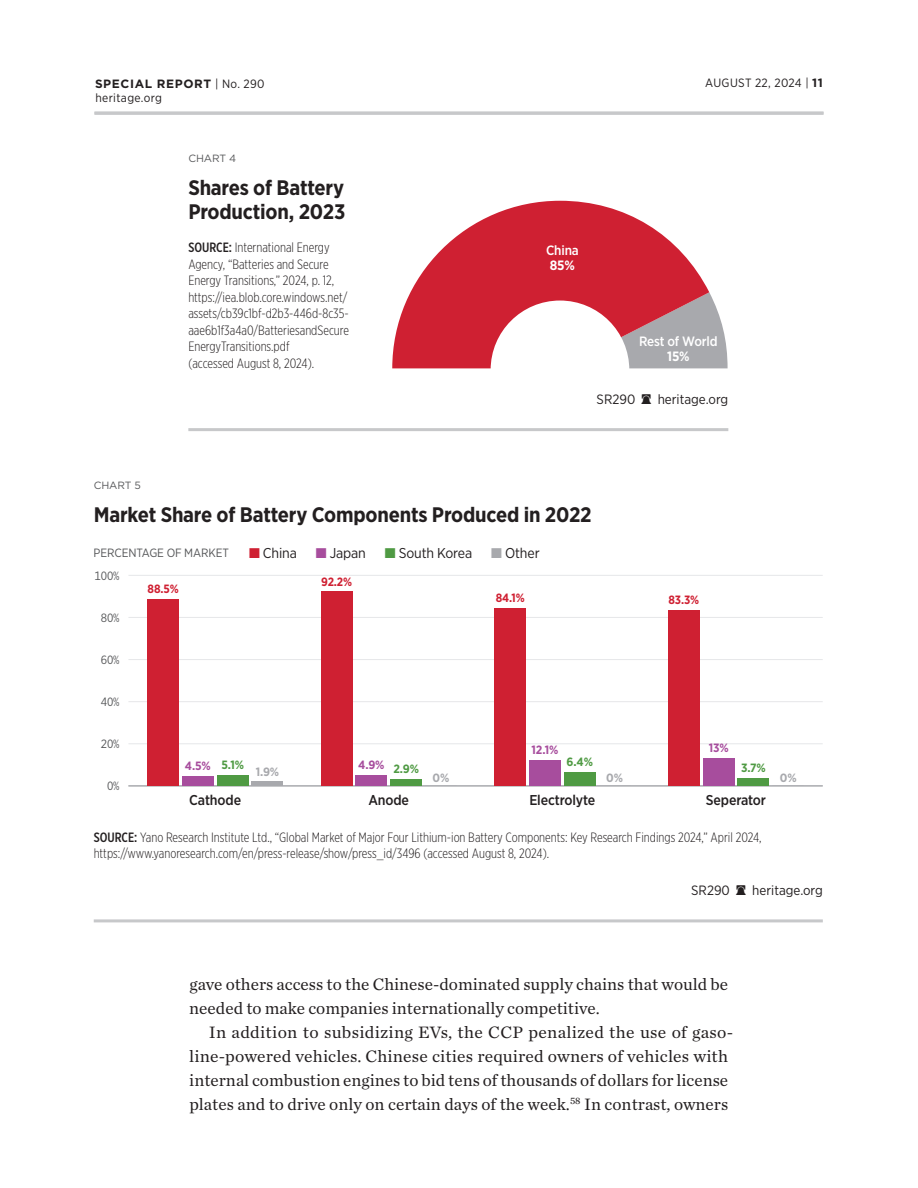
<style>
.page{position:relative;width:918px;height:1188px;background:#fff}
.page>*{position:absolute;margin:0;border:0;box-sizing:border-box;transform-origin:0 0}
.t1{font:700 21px/24px "Gotham Narrow";letter-spacing:-.01em;color:#231f20}
.Body_Text{font:17.25px/24px "Chronicle Text G1";color:#231f20}
.t2{font:500 14.25px "Gotham Narrow";letter-spacing:-.01em;color:#231f20}
.t3{font:14.25px "Gotham Narrow";letter-spacing:-.01em;color:#231f20}
.t4{font:300 13.5px/16.5px "Gotham X Narrow";color:#231f20}
.t5{font:13.5px "Gotham Narrow";color:#231f20}
.t6{font:500 13.5px/15px "Gotham Narrow";letter-spacing:-.01em;color:#fff;text-align:center}
.t7{font:12px "Gotham Narrow";letter-spacing:-.01em;color:#57585a}
.t8{font:12px "Gotham Narrow";letter-spacing:.03em;color:#231f20}
.t9{font:700 12px "Gotham Narrow";color:#a74d9d}
.t10{font:700 12px "Gotham";letter-spacing:.05em;color:#231f20}
.t11{font:700 12px "Gotham Narrow";color:#cf2032}
.t12{font:700 12px "Gotham Narrow";color:#a8a9ad}
.t13{font:700 12px "Gotham Narrow";color:#4f9a43}
.t14{font:10.5px "Gotham";letter-spacing:-.01em;color:#57585a}
.s1{font-family:"Gotham Narrow";font-weight:400}
.s2{font-family:"Gotham";font-weight:700}
.s3{font-weight:500}
.s4{font-weight:700}
.s5{font-family:"THF";font-size:9.75px}
.s6{color:#cf2032}
.s7{color:#a74d9d}
.s8{color:#4f9a43}
.s9{color:#a8a9ad}
</style>
<div class="page">
<hr style="left:94px;top:112px;width:730px;height:3px;background:#c7c8ca">
<svg style="left:709px;top:292px;width:19px;height:76px"></svg>
<svg style="left:392px;top:201px;width:317px;height:167px;fill:#cf2032"></svg>
<div style="left:491px;top:301px;width:138px;height:138px;background:#fff;border-radius:50%"></div>
<hr style="left:188px;top:428px;width:540px;height:3px;background:#c7c8ca">
<hr style="left:128px;top:786px;width:695px;height:1px;background:#a8a9ad">
<hr style="left:128px;top:743px;width:695px;height:1px;background:#e6e7e9">
<hr style="left:128px;top:701px;width:695px;height:1px;background:#e6e7e9">
<hr style="left:128px;top:659px;width:695px;height:1px;background:#e6e7e9">
<hr style="left:128px;top:617px;width:695px;height:1px;background:#e6e7e9">
<hr style="left:128px;top:575px;width:695px;height:1px;background:#e6e7e9">
<hr style="left:252px;top:782px;width:31px;height:4px;background:#a8a9ad">
<div style="left:217px;top:775px;width:31px;height:11px;background:#4f9a43"></div>
<div style="left:391px;top:780px;width:31px;height:6px;background:#4f9a43"></div>
<div style="left:564px;top:772px;width:31px;height:14px;background:#4f9a43"></div>
<div style="left:738px;top:778px;width:31px;height:8px;background:#4f9a43"></div>
<div style="left:182px;top:776px;width:31px;height:10px;background:#a74d9d"></div>
<div style="left:356px;top:776px;width:31px;height:10px;background:#a74d9d"></div>
<div style="left:529px;top:760px;width:32px;height:26px;background:#a74d9d"></div>
<div style="left:703px;top:759px;width:31px;height:27px;background:#a74d9d"></div>
<div style="left:148px;top:600px;width:31px;height:186px;background:#cf2032"></div>
<div style="left:321px;top:592px;width:31px;height:194px;background:#cf2032"></div>
<div style="left:495px;top:609px;width:31px;height:177px;background:#cf2032"></div>
<div style="left:668px;top:611px;width:32px;height:175px;background:#cf2032"></div>
<hr style="left:94px;top:919px;width:729px;height:3px;background:#c7c8ca">
<p class="t10" style="left:95px;top:75px;width:171px">SPECIAL REPORT <span class="s1">| No. 290</span></p>
<p class="t8" style="left:705px;top:76px;width:119px">August 22, 2024 | <span class="s2">11</span></p>
<p class="t8" style="left:95px;top:90px;width:68px">heritage.org</p>
<p class="t14" style="left:188px;top:152px;width:49px">CHART 4</p>
<p class="t1" style="left:188px;top:176px;width:159px">Shares of Battery<br>Production, 2023</p>
<p class="t4" style="left:188px;top:239px;width:162px"><span class="s3">SOURCE:</span> International Energy<br>Agency, “Batteries and Secure<br>Energy Transitions,” 2024, p. 12, https://iea.blob.core.windows.net/ assets/cb39c1bf-d2b3-446d-8c35- aae6b1f3a4a0/BatteriesandSecure<br>EnergyTransitions.pdf<br>(accessed August 8, 2024).</p>
<p class="t6" style="left:546px;top:243px;width:34px;text-align:left">China<br><span class="s4">85%</span></p>
<p class="t6" style="left:639px;top:334px;width:80px">Rest of World<br><span class="s4">15%</span></p>
<p class="t5" style="left:597px;top:391px;width:133px">SR290 <span class="s5">A</span> heritage.org</p>
<p class="t14" style="left:94px;top:478px;width:49px">CHART 5</p>
<p class="t1" style="left:94px;top:502px;width:499px">Market Share of Battery Components Produced in 2022</p>
<p class="t7" style="left:94px;top:546px;width:137px">PERCENTAGE OF MARKET</p>
<p class="t7" style="left:95px;top:568px;width:27px">100%</p>
<p class="t7" style="left:101px;top:610px;width:20px">80%</p>
<p class="t7" style="left:101px;top:652px;width:20px">60%</p>
<p class="t7" style="left:101px;top:694px;width:20px">40%</p>
<p class="t11" style="left:148px;top:581px;width:33px">88.5%</p>
<p class="t3" style="left:249px;top:544px;width:49px"><span class="s6">■</span> China</p>
<p class="t3" style="left:316px;top:544px;width:52px"><span class="s7">■</span> Japan</p>
<p class="t3" style="left:385px;top:544px;width:89px"><span class="s8">■</span> South Korea</p>
<p class="t3" style="left:491px;top:544px;width:50px"><span class="s9">■</span> Other</p>
<p class="t11" style="left:321px;top:574px;width:33px">92.2%</p>
<p class="t11" style="left:496px;top:590px;width:31px">84.1%</p>
<p class="t11" style="left:668px;top:592px;width:32px">83.3%</p>
<p class="t7" style="left:101px;top:737px;width:20px">20%</p>
<p class="t7" style="left:107px;top:779px;width:14px">0%</p>
<p class="t9" style="left:185px;top:758px;width:61px">4.5% <span class="s8">5.1%</span></p>
<p class="t12" style="left:256px;top:764px;width:25px">1.9%</p>
<p class="t9" style="left:358px;top:757px;width:62px">4.9% <span class="s8">2.9%</span></p>
<p class="t12" style="left:433px;top:770px;width:18px">0%</p>
<p class="t9" style="left:532px;top:742px;width:28px">12.1%</p>
<p class="t13" style="left:567px;top:754px;width:28px">6.4%</p>
<p class="t12" style="left:606px;top:770px;width:18px">0%</p>
<p class="t9" style="left:709px;top:740px;width:21px">13%</p>
<p class="t13" style="left:741px;top:760px;width:26px">3.7%</p>
<p class="t2" style="left:189px;top:791px;width:53px">Cathode</p>
<p class="t2" style="left:368px;top:791px;width:42px">Anode</p>
<p class="t2" style="left:529px;top:791px;width:68px">Electrolyte</p>
<p class="t2" style="left:706px;top:791px;width:62px">Seperator</p>
<p class="t4" style="left:94px;top:829px;width:669px"><span class="s3">SOURCE:</span> Yano Research Institute Ltd., “Global Market of Major Four Lithium-ion Battery Components: Key Research Findings 2024,” April 2024, https://www.yanoresearch.com/en/press-release/show/press_id/3496 (accessed August 8, 2024).</p>
<p class="t12" style="left:780px;top:770px;width:18px">0%</p>
<p class="t5" style="left:691px;top:882px;width:133px">SR290 <span class="s5">A</span> heritage.org</p>
<p class="Body_Text" style="left:189px;top:971px;width:540px">gave others access to the Chinese-dominated supply chains that would be needed to make companies internationally competitive.</p>
<p class="Body_Text" style="left:189px;top:1019px;width:546px;text-indent:19px">In addition to subsidizing EVs, the CCP penalized the use of gaso&shy;line-powered vehicles. Chinese cities required owners of vehicles with internal combustion engines to bid tens of thousands of dollars for license plates and to drive only on certain days of the week.<sup>58</sup> In contrast, owners</p>
</div>
